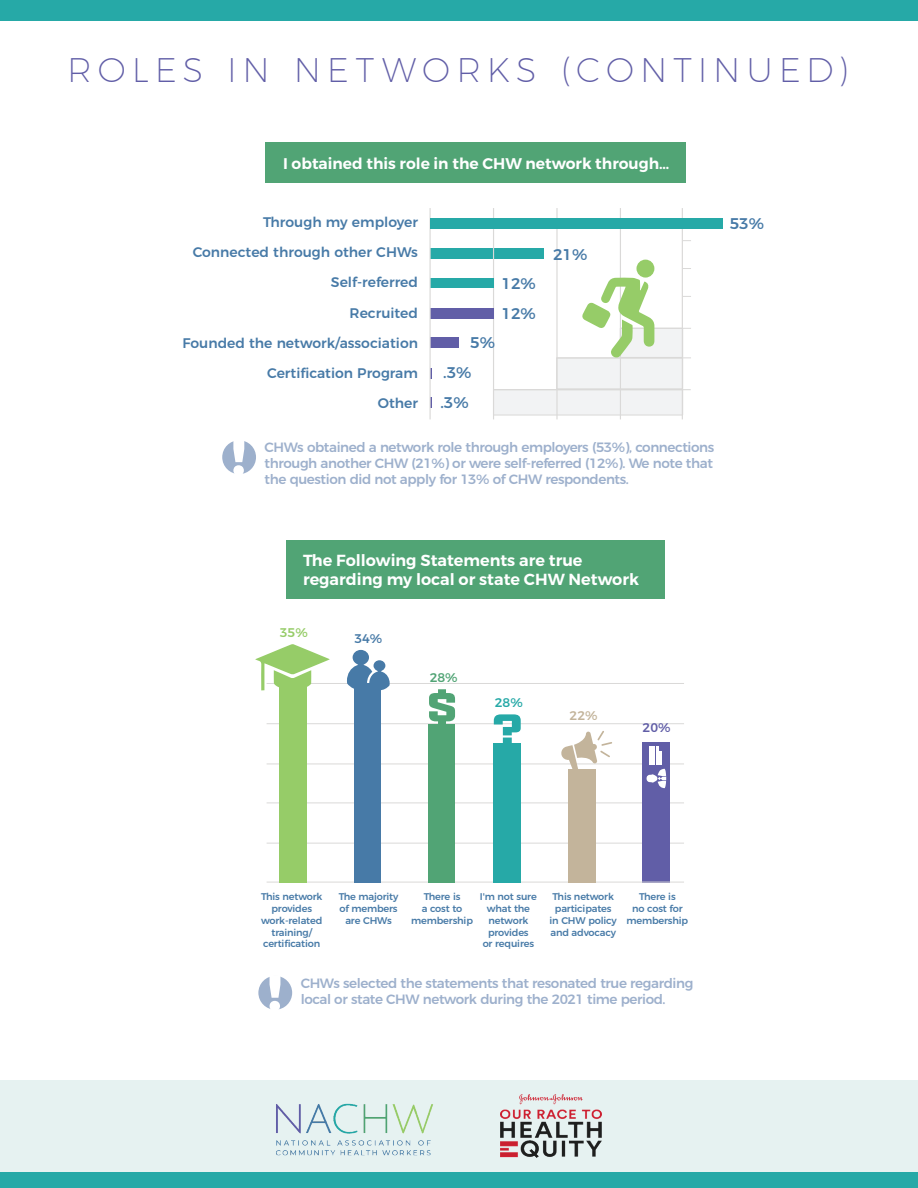
<style>
.page{position:relative;width:918px;height:1188px;background:#fff}
.page>*{position:absolute;margin:0;border:0;box-sizing:border-box;transform-origin:0 0}
.t1{font:900 51px "Montserrat";color:#fff}
.t2{font:900 44.7px "Apotek";color:#26a9a7;scale:1.21 1}
.t3{font:900 43.65px "Apotek";color:#51a475;scale:1.21 1}
.t4{font:200 34.2px "Montserrat";letter-spacing:.175em;color:#615ea7}
.t5{font:600 16.05px/19.2px "Montserrat";color:#fff}
.t6{font:600 15.45px "Montserrat";color:#fff}
.t7{font:500 15.45px/30.2px "Montserrat";color:#477aa7}
.t8{font:500 13.95px/30.3px "Montserrat";color:#477aa7;text-align:right}
.t9{font:500 13.5px/16.2px "Montserrat";letter-spacing:-.03em;color:#9db0cc;text-align:justify}
.t10{font:500 12.6px "Montserrat";color:#c3b49b}
.t11{font:500 12.6px "Montserrat";color:#26a9a7}
.t12{font:500 12.6px "Montserrat";color:#477aa7}
.t13{font:500 12.6px "Montserrat";color:#51a475}
.t14{font:500 12.6px "Montserrat";color:#615ea7}
.t15{font:500 12.6px "Montserrat";color:#96cc68}
.t16{font:500 9.75px/11.7px "Montserrat";letter-spacing:-.015em;color:#477aa7;text-align:center}
</style>
<div class="page">
<div style="left:493px;top:389px;width:190px;height:26px;background:#f2f3f4;border:1px solid #dad9d8"></div>
<div style="left:556px;top:358px;width:127px;height:31px;background:#f2f3f4;border:1px solid #dad9d8"></div>
<div style="left:620px;top:328px;width:63px;height:30px;background:#f2f3f4"></div>
<div style="left:0;top:1080px;width:918px;height:108px;background:#e6f2f1"></div>
<div style="left:0;top:0;width:918px;height:20px;background:#26a9a7"></div>
<div style="left:0;top:1172px;width:918px;height:16px;background:#26a9a7"></div>
<img style="left:276px;top:1103px;width:157px;height:53px">
<img style="left:500px;top:1094px;width:102px;height:64px">
<div style="left:431px;top:248px;width:113px;height:11px;background:#26a9a7"></div>
<hr style="left:493px;top:208px;width:1px;height:211px;background:#dad9d8">
<hr style="left:620px;top:208px;width:1px;height:211px;background:#dad9d8">
<hr style="left:682px;top:208px;width:1px;height:211px;background:#dad9d8">
<hr style="left:556px;top:208px;width:2px;height:211px;background:#dad9d8">
<div style="left:431px;top:337px;width:28px;height:11px;background:#615ea7"></div>
<div style="left:431px;top:278px;width:63px;height:10px;background:#26a9a7"></div>
<div style="left:431px;top:308px;width:63px;height:11px;background:#615ea7"></div>
<hr style="left:430px;top:208px;width:1px;height:211px;background:#dad9d8">
<div style="left:265px;top:143px;width:420px;height:40px;background:#51a475"></div>
<div style="left:431px;top:218px;width:292px;height:11px;background:#26a9a7"></div>
<div style="left:222px;top:440px;width:34px;height:34px;background:#9db0cc;border-radius:50%"></div>
<div style="left:258px;top:976px;width:34px;height:34px;background:#9db0cc;border-radius:50%"></div>
<hr style="left:493px;top:389px;width:198px;height:1px;background:#dad9d8">
<hr style="left:556px;top:357px;width:135px;height:1px;background:#dad9d8">
<hr style="left:620px;top:328px;width:71px;height:1px;background:#dad9d8">
<svg style="left:582px;top:278px;width:72px;height:80px"></svg>
<div style="left:636px;top:260px;width:18px;height:18px;background:#96cc68;border-radius:50%"></div>
<div style="left:286px;top:541px;width:379px;height:58px;background:#51a475"></div>
<hr style="left:267px;top:843px;width:417px;height:1px;background:#dad9d8">
<hr style="left:267px;top:802px;width:417px;height:1px;background:#dad9d8">
<hr style="left:267px;top:763px;width:417px;height:1px;background:#dad9d8">
<hr style="left:267px;top:723px;width:417px;height:1px;background:#dad9d8">
<hr style="left:267px;top:683px;width:417px;height:1px;background:#dad9d8">
<div style="left:642px;top:742px;width:28px;height:141px;background:#615ea7"></div>
<hr style="left:267px;top:882px;width:417px;height:1px;background:#dad9d8">
<div style="left:279px;top:683px;width:28px;height:200px;background:#96cc68"></div>
<div style="left:429px;top:725px;width:26px;height:158px;background:#51a475"></div>
<div style="left:568px;top:769px;width:27px;height:114px;background:#c3b49b"></div>
<div style="left:354px;top:683px;width:26px;height:200px;background:#477aa7"></div>
<svg style="left:255px;top:644px;width:75px;height:47px"></svg>
<div style="left:494px;top:743px;width:27px;height:140px;background:#26a9a7"></div>
<svg style="left:347px;top:650px;width:43px;height:40px"></svg>
<svg style="left:561px;top:731px;width:51px;height:41px"></svg>
<svg style="left:647px;top:746px;width:19px;height:42px"></svg>
<h3 class="t4" style="left:67px;top:44px;width:783px">ROLES IN NETWORKS (CONTINUED)</h3>
<p class="t6" style="left:283px;top:154px;width:388px">I obtained this role in the CHW network through…</p>
<p class="t8" style="left:182px;top:206px;width:237px">Through my employer<br>Connected through other CHWs<br>Self-referred<br>Recruited<br>Founded the network/association<br>Certification Program<br>Other</p>
<p class="t7" style="left:553px;top:238px;width:36px">21%</p>
<p class="t7" style="left:501px;top:267px;width:36px">12%</p>
<p class="t7" style="left:501px;top:297px;width:36px">12%</p>
<p class="t7" style="left:440px;top:326px;width:56px;text-indent:30px">5% .3% .3%</p>
<p class="t9" style="left:265px;top:438px;width:451px">CHWs obtained a network role through employers (53%), connections through another CHW (21%) or were self-referred (12%). We note that the question did not apply for 13% of CHW respondents.</p>
<h1 class="t1" style="left:231px;top:425px;width:16px">!</h1>
<p class="t7" style="left:730px;top:207px;width:36px">53%</p>
<p class="t5" style="left:303px;top:551px;width:337px">The Following Statements are true regarding my local or state CHW Network</p>
<p class="t15" style="left:280px;top:622px;width:29px">35%</p>
<p class="t12" style="left:354px;top:629px;width:29px">34%</p>
<p class="t13" style="left:430px;top:668px;width:29px">28%</p>
<h3 class="t3" style="left:427px;top:680px;width:26px">$</h3>
<p class="t11" style="left:495px;top:692px;width:29px">28%</p>
<h2 class="t2" style="left:493px;top:701px;width:26px">?</h2>
<p class="t10" style="left:570px;top:705px;width:29px">22%</p>
<p class="t14" style="left:643px;top:718px;width:29px">20%</p>
<p class="t16" style="left:261px;top:890px;width:63px">This network provides work-related training/ certification</p>
<p class="t16" style="left:339px;top:890px;width:61px">The majority of members are CHWs</p>
<p class="t16" style="left:411px;top:890px;width:63px">There is<br>a cost to membership</p>
<p class="t16" style="left:480px;top:890px;width:58px">I'm not sure what the network provides<br>or requires</p>
<p class="t16" style="left:550px;top:890px;width:69px">This network participates in CHW policy and advocacy</p>
<p class="t16" style="left:627px;top:890px;width:63px">There is<br>no cost for membership</p>
<h1 class="t1" style="left:268px;top:961px;width:16px">!</h1>
<p class="t9" style="left:301px;top:974px;width:394px">CHWs selected the statements that resonated true regarding</p>
<p class="t9" style="left:301px;top:990px;width:366px">local or state CHW network during the 2021 time period.</p>
</div>
